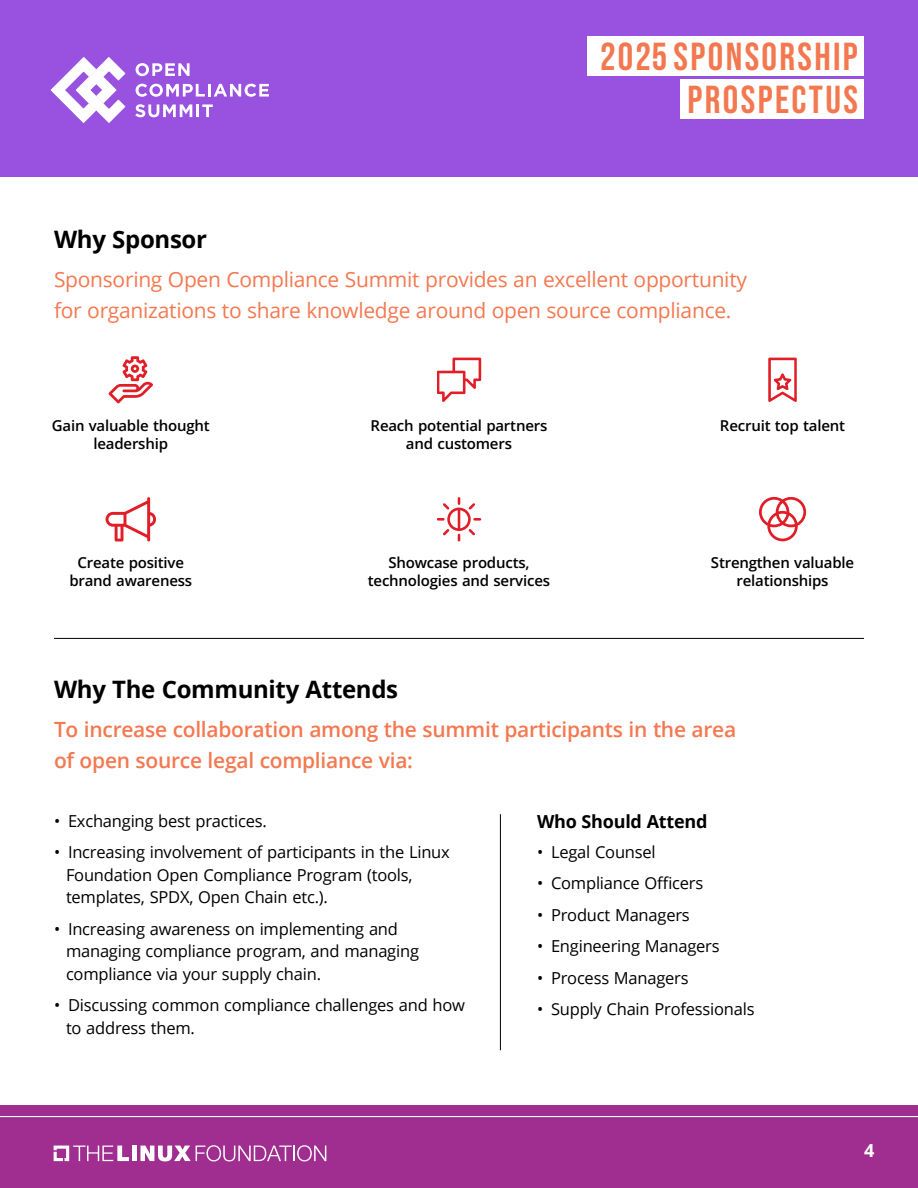
<style>
.page{position:relative;width:918px;height:1188px;background:#fff}
.page>*{position:absolute;margin:0;border:0;box-sizing:border-box;transform-origin:0 0}
.t1{font:39px/43.5px "Bebas Neue";letter-spacing:.06em;color:#f37850;text-align:right}
.t2{font:39px "Bebas Neue";color:#f37850}
.Sub_16_19{font:700 24px "Open Sans";letter-spacing:-.015em;color:#000}
.LG_Intro_Paragraph{font:21px/31.5px "Open Sans";letter-spacing:-.015em;color:#f47850}
.LG_Intro_Paragraph-2{font:600 21px/31.5px "Open Sans";letter-spacing:-.015em;color:#f47850}
.Sub_12_15{font:700 18px "Open Sans";letter-spacing:-.015em;color:#000}
.t3{font:700 18px "Open Sans";color:#fff}
.t4{font:16.5px/22.5px "Open Sans";letter-spacing:-.015em;color:#000}
.Why_Sponsor_Callouts{font:600 15px/18px "Open Sans";letter-spacing:-.015em;color:#000;text-align:center}
.s1{font-style:inherit}
</style>
<div class="page">
<div style="left:0;top:0;width:918px;height:177px;background:#9951e0"></div>
<div style="left:0;top:1105px;width:918px;height:83px;background:#a02e91"></div>
<svg style="left:136px;top:63px;width:54px;height:13px"></svg>
<svg style="left:136px;top:84px;width:133px;height:13px"></svg>
<svg style="left:135px;top:104px;width:78px;height:13px"></svg>
<svg style="left:51px;top:57px;width:74px;height:66px"></svg>
<div style="left:593px;top:36px;width:271px;height:40px;background:#fff"></div>
<div style="left:681px;top:80px;width:183px;height:39px;background:#fff"></div>
<svg style="left:109px;top:356px;width:44px;height:47px"></svg>
<svg style="left:759px;top:497px;width:47px;height:44px"></svg>
<svg style="left:437px;top:358px;width:44px;height:44px"></svg>
<svg style="left:768px;top:358px;width:29px;height:44px"></svg>
<svg style="left:106px;top:497px;width:50px;height:45px"></svg>
<svg style="left:437px;top:497px;width:44px;height:45px"></svg>
<hr style="left:54px;top:638px;width:810px;height:1px;background:#000">
<hr style="left:500px;top:814px;width:1px;height:236px;background:#000">
<div style="left:132px;top:1146px;width:5px;height:15px;background:#fff"></div>
<svg style="left:140px;top:1145px;width:186px;height:16px"></svg>
<svg style="left:54px;top:1146px;width:75px;height:15px"></svg>
<hr style="left:0;top:1116px;width:918px;height:1px;background:#fff">
<h1 class="t1" style="left:600px;top:34px;width:259px"><span class="s1">2025</span> SPONSORSHIP<br>PROSPECTUS</h1>
<h1 class="t2" style="left:595px;top:35px;width:70px">2023</h1>
<p class="Sub_16_19" style="left:54px;top:222px;width:155px">Why Sponsor</p>
<p class="LG_Intro_Paragraph" style="left:54px;top:263px;width:695px">Sponsoring Open Compliance Summit provides an excellent opportunity for organizations to share knowledge around open source compliance.</p>
<p class="Why_Sponsor_Callouts" style="left:52px;top:416px;width:159px">Gain valuable thought leadership</p>
<p class="Why_Sponsor_Callouts" style="left:371px;top:416px;width:178px">Reach potential partners and customers</p>
<p class="Why_Sponsor_Callouts" style="left:720px;top:416px;width:127px">Recruit top talent</p>
<p class="Why_Sponsor_Callouts" style="left:69px;top:553px;width:124px">Create positive brand awareness</p>
<p class="Why_Sponsor_Callouts" style="left:368px;top:553px;width:184px">Showcase products, technologies and services</p>
<p class="Why_Sponsor_Callouts" style="left:711px;top:553px;width:145px">Strengthen valuable relationships</p>
<p class="Sub_16_19" style="left:54px;top:672px;width:346px">Why The Community Attends</p>
<p class="LG_Intro_Paragraph-2" style="left:54px;top:713px;width:684px">To increase collaboration among the summit participants in the area of open source legal compliance via:</p>
<p class="t4" style="left:54px;top:809px;width:214px">• Exchanging best practices.</p>
<p class="t4" style="left:66px;top:841px;width:385px;text-indent:-12px">• Increasing involvement of participants in the Linux<br>Foundation Open Compliance Program (tools, templates, SPDX, Open Chain etc.).</p>
<p class="t4" style="left:66px;top:917px;width:355px;text-indent:-12px">• Increasing awareness on implementing and managing compliance program, and managing compliance via your supply chain.</p>
<p class="t4" style="left:66px;top:994px;width:401px;text-indent:-12px">• Discussing common compliance challenges and how to address them.</p>
<p class="Sub_12_15" style="left:537px;top:809px;width:172px">Who Should Attend</p>
<p class="t4" style="left:537px;top:840px;width:120px">• Legal Counsel</p>
<p class="t4" style="left:537px;top:872px;width:168px">• Compliance Officers</p>
<p class="t4" style="left:537px;top:903px;width:154px">• Product Managers</p>
<p class="t4" style="left:537px;top:935px;width:184px">• Engineering Managers</p>
<p class="t4" style="left:537px;top:966px;width:153px">• Process Managers</p>
<p class="t4" style="left:537px;top:998px;width:219px">• Supply Chain Professionals</p>
<p class="t3" style="left:864px;top:1138px;width:12px">4</p>
</div>
